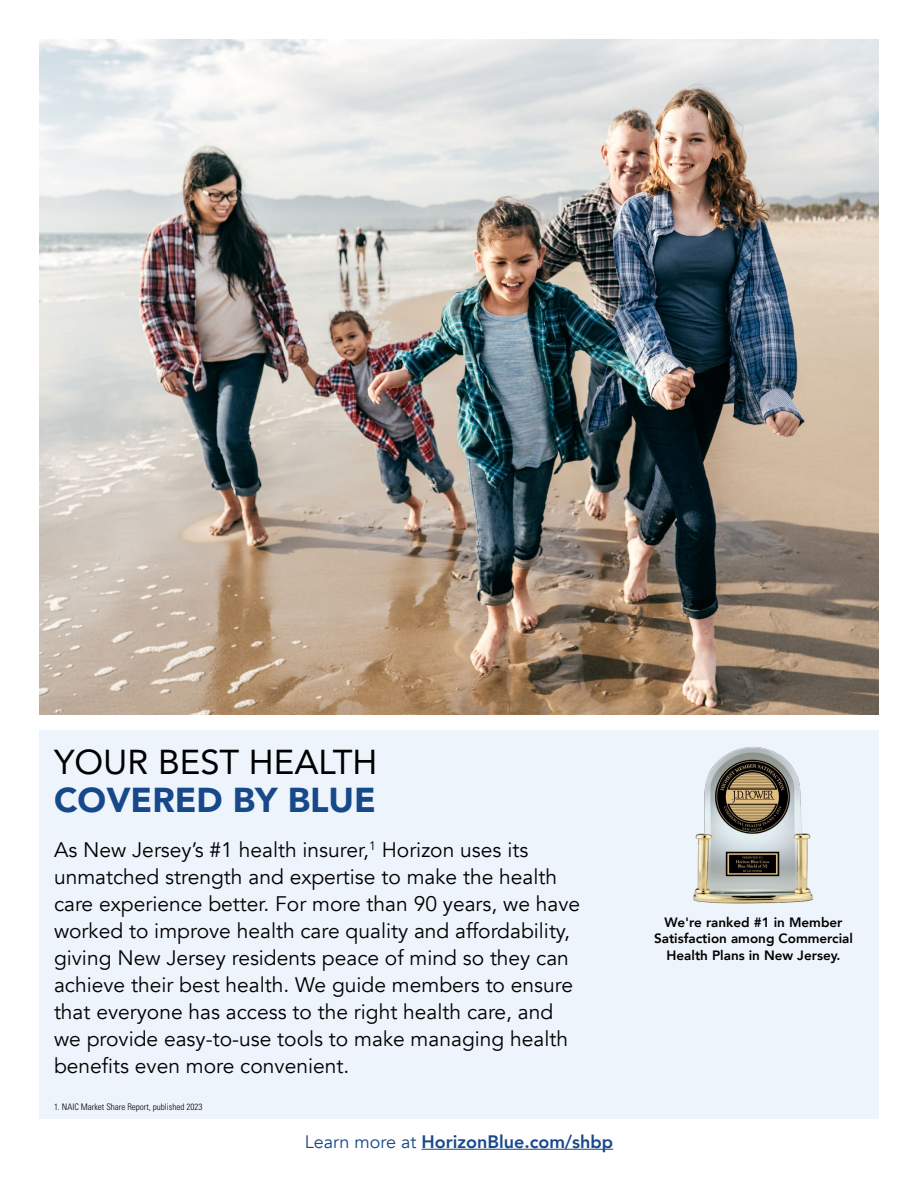
<style>
.page{position:relative;width:918px;height:1188px;background:#fff}
.page>*{position:absolute;margin:0;border:0;box-sizing:border-box;transform-origin:0 0}
.t1{font:34.5px/37.5px "Avenir";color:#000}
.t2{font:21px/27px "Avenir";color:#000}
.t3{font:800 18px "Avenir";color:#174889}
.t4{font:800 13.5px/16.5px "Avenir";color:#000;text-align:center}
.t5{font:300 condensed 9px "Univers LT Std";color:#000}
.s1{font-weight:900;color:#174889}
.s2{font-weight:400}
</style>
<div class="page">
<div style="left:39px;top:730px;width:840px;height:389px;background:#eef4fb"></div>
<hr style="left:422px;top:1149px;width:191px;height:1px;background:#174889">
<img style="left:39px;top:40px;width:840px;height:675px">
<img style="left:693px;top:747px;width:120px;height:157px">
<h2 class="t1" style="left:54px;top:742px;width:325px">YOUR BEST HEALTH<br><span class="s1">COVERED BY BLUE</span></h2>
<p class="t2" style="left:54px;top:836px;width:528px">As New Jersey’s #1 health insurer,<sup>1</sup> Horizon uses its unmatched strength and expertise to make the health care experience better. For more than 90 years, we have worked to improve health care quality and affordability, giving New Jersey residents peace of mind so they can achieve their best health. We guide members to ensure that everyone has access to the right health care, and we provide easy-to-use tools to make managing health benefits even more convenient.</p>
<p class="t5" style="left:54px;top:1101px;width:150px">1. NAIC Market Share Report, published 2023</p>
<p class="t3" style="left:305px;top:1128px;width:310px"><span class="s2">Learn more at</span> HorizonBlue.com/shbp</p>
<p class="t4" style="left:654px;top:914px;width:201px">We're ranked #1 in Member<br>Satisfaction among Commercial<br>Health Plans in New Jersey.</p>
</div>
